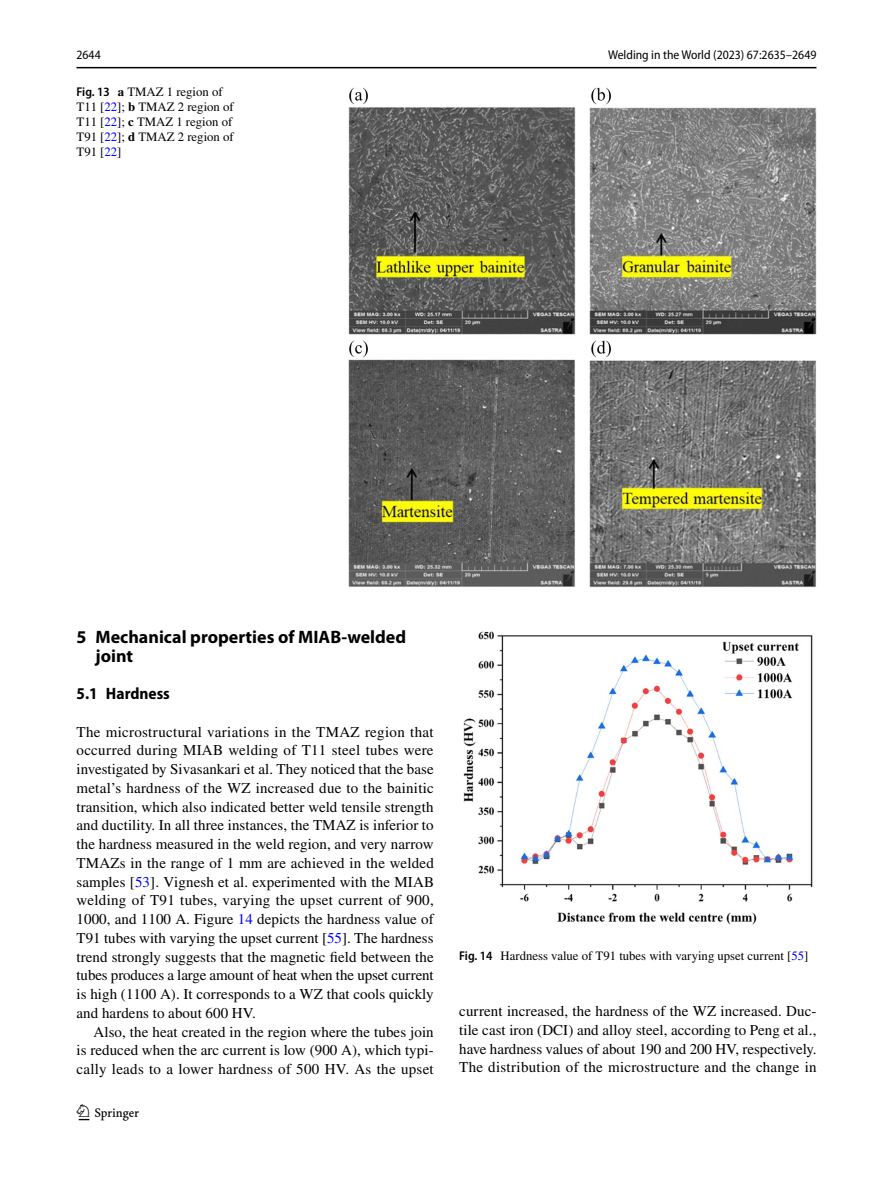
<style>
.page{position:relative;width:893px;height:1187px;background:#fff}
.page>*{position:absolute;margin:0;border:0;box-sizing:border-box;transform-origin:0 0}
.t1{font:22.5px "Springnew Regular 2";color:#000}
.t2{font:700 18px/18.8px "Myriad Pro";color:#000}
.t3{font:700 semi-condensed 16.5px "Myriad Pro";color:#000}
.t4{font:15px/18.8px "STIX";letter-spacing:.02em;color:#000;text-align:justify}
.t5{font:12.75px/15px "STIX";color:#000}
.t6{font:semi-condensed 12.75px "Myriad Pro";color:#000}
.s1{font-family:"Myriad Pro";font-weight:600;font-stretch:semi-condensed}
.s2{font-weight:700}
.s3{color:#00f}
</style>
<div class="page">
<hr style="left:77px;top:67px;width:739px;height:1px;background:#000">
<img style="left:349px;top:87px;width:467px;height:500px">
<img style="left:463px;top:631px;width:349px;height:293px">
<p class="t6" style="left:77px;top:48px;width:26px">2644</p>
<p class="t6" style="left:608px;top:48px;width:210px">Welding in the World (2023) 67:2635–2649</p>
<p class="t5" style="left:77px;top:85px;width:159px"><span class="s1">Fig. 13</span> <span class="s2">a</span> TMAZ 1 region of<br>T11 [<span class="s3">22</span>]; <span class="s2">b</span> TMAZ 2 region of<br>T11 [<span class="s3">22</span>]; <span class="s2">c</span> TMAZ 1 region of<br>T91 [<span class="s3">22</span>]; <span class="s2">d</span> TMAZ 2 region of<br>T91 [<span class="s3">22</span>]</p>
<p class="t2" style="left:96px;top:626px;width:312px;text-indent:-19px">5 Mechanical properties of MIAB‑welded joint</p>
<p class="t3" style="left:77px;top:684px;width:95px">5.1 Hardness</p>
<p class="t4" style="left:77px;top:723px;width:359px">The microstructural variations in the TMAZ region that occurred during MIAB welding of T11 steel tubes were investigated by Sivasankari et al. They noticed that the base metal’s hardness of the WZ increased due to the bainitic transition, which also indicated better weld tensile strength and ductility. In all three instances, the TMAZ is inferior to the hardness measured in the weld region, and very narrow TMAZs in the range of 1 mm are achieved in the welded samples [<span class="s3">53</span>]. Vignesh et al. experimented with the MIAB welding of T91 tubes, varying the upset current of 900, 1000, and 1100 A. Figure <span class="s3">14</span> depicts the hardness value of T91 tubes with varying the upset current [<span class="s3">55</span>]. The hardness trend strongly suggests that the magnetic field between the tubes produces a large amount of heat when the upset current is high (1100 A). It corresponds to a WZ that cools quickly and hardens to about 600 HV.</p>
<p class="t4" style="left:77px;top:1023px;width:359px;text-indent:17px">Also, the heat created in the region where the tubes join is reduced when the arc current is low (900 A), which typi&shy;cally leads to a lower hardness of 500 HV. As the upset</p>
<h1 class="t1" style="left:79px;top:1104px;width:62px">1 3</h1>
<p class="t5" style="left:459px;top:948px;width:351px"><span class="s1">Fig. 14</span> Hardness value of T91 tubes with varying upset current [<span class="s3">55</span>]</p>
<p class="t4" style="left:459px;top:1002px;width:359px">current increased, the hardness of the WZ increased. Duc&shy;tile cast iron (DCI) and alloy steel, according to Peng et al., have hardness values of about 190 and 200 HV, respectively.<br>The distribution of the microstructure and the change in</p>
</div>
